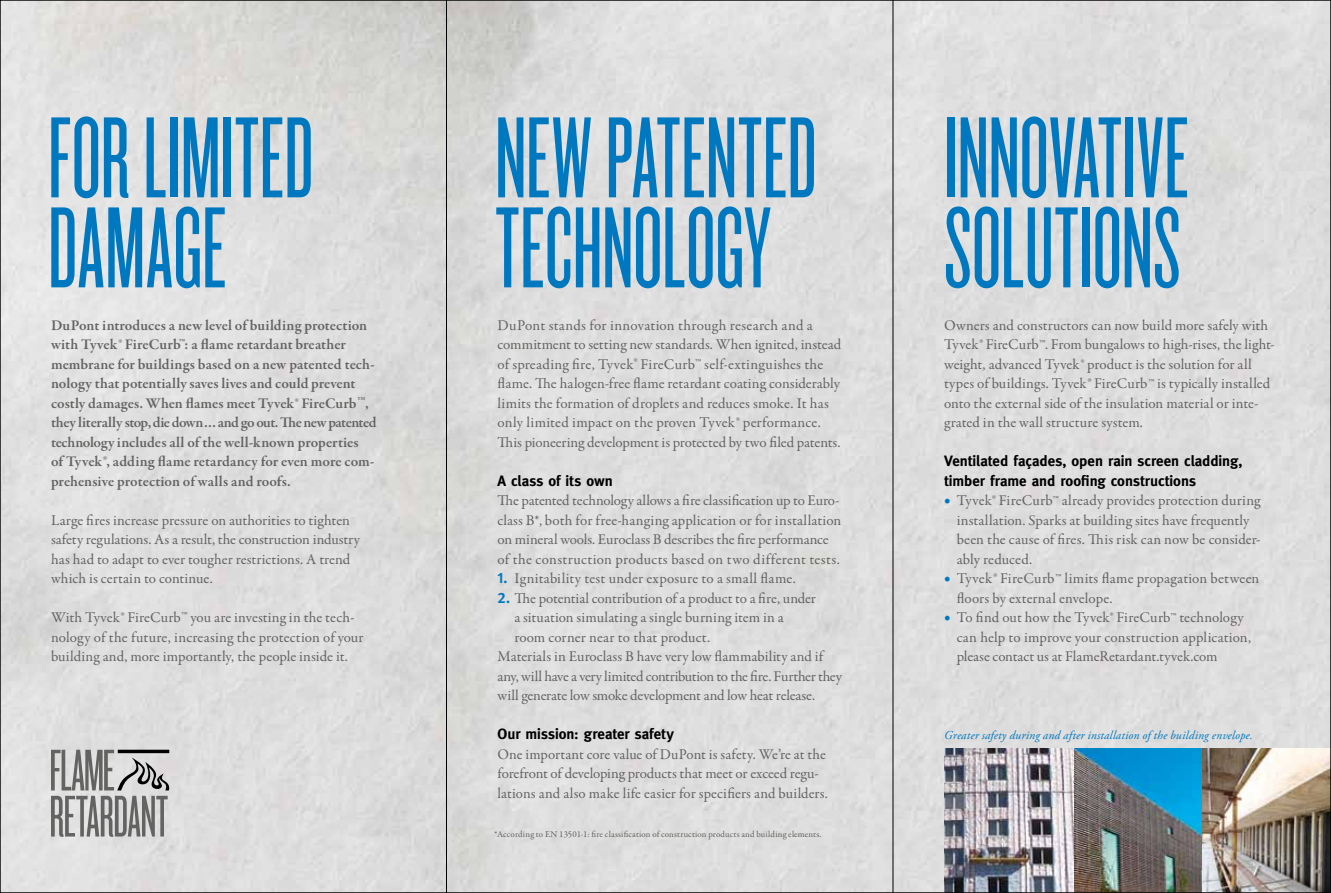
<style>
.page{position:relative;width:1331px;height:893px;background:#fff}
.page>*{position:absolute;margin:0;border:0;box-sizing:border-box;transform-origin:0 0}
.t1{font:120px/90px "Knockout HTF26 Junior Flyweight";color:#0078bf}
.t2{font:15px/19.5px "Garamond Premr Pro";color:#636362}
.t3{font:600 15px/19.5px "Garamond Premr Pro";color:#636362}
.t4{font:700 15px/19.5px "Meta";color:#000}
.t5{font:15px "Garamond Premr Pro";letter-spacing:-.025em;color:#636362}
.t6{font:15px "Garamond Premr Pro";letter-spacing:-.02em;color:#636362}
.t7{font:italic 12px "Adobe Garamond Pro";letter-spacing:.015em;color:#0078bf}
.t8{font:9px "Garamond Premr Pro";letter-spacing:.015em;color:#5f615c}
.s1{color:#0078bf}
.s2{font-family:"Meta Bold Caps Expert";color:#0078bf}
.s3{font-family:"Meta";font-weight:700;color:#0078bf}
.s4{font-family:"Adobe Garamond Pro";font-weight:400}
</style>
<div class="page">
<img style="left:2px;top:2px;width:1327px;height:889px">
<img style="left:944px;top:748px;width:385px;height:143px">
<svg style="left:51px;top:796px;width:117px;height:41px;background:#a1a1a0"></svg>
<svg style="left:51px;top:750px;width:121px;height:40px;background:#aaa"></svg>
<hr style="left:118px;top:750px;width:51px;height:3px;background:#000">
<hr style="left:446px;top:0;width:1px;height:893px;background:#000">
<hr style="left:893px;top:0;width:1px;height:893px;background:#000">
<h1 class="t1" style="left:48px;top:116px;width:267px">FOR LIMITED<br>DAMAGE</h1>
<h1 class="t1" style="left:944px;top:116px;width:246px">INNOVATIVE<br>SOLUTIONS</h1>
<p class="t2" style="left:944px;top:316px;width:332px">Owners and constructors can now build more safely with Tyvek® FireCurb™. From bungalows to high-rises, the light&shy;weight, advanced Tyvek® product is the solution for all types of buildings. Tyvek® FireCurb™ is typically installed onto the external side of the insulation material or inte&shy;grated in the wall structure system.</p>
<p class="t4" style="left:944px;top:451px;width:300px">Ventilated façades, open rain screen cladding, timber frame and roofing constructions</p>
<p class="t2" style="left:957px;top:491px;width:305px;text-indent:-13px"><span class="s1">•</span> Tyvek® FireCurb™ already provides protection during installation. Sparks at building sites have frequently been the cause of fires. This risk can now be consider&shy;ably reduced.</p>
<p class="t2" style="left:957px;top:569px;width:304px;text-indent:-13px"><span class="s1">•</span> Tyvek® FireCurb™ limits flame propagation between floors by external envelope.</p>
<p class="t2" style="left:957px;top:608px;width:296px;text-indent:-13px"><span class="s1">•</span> To find out how the Tyvek® FireCurb™ technology can help to improve your construction application, please contact us at FlameRetardant.tyvek.com</p>
<h1 class="t1" style="left:495px;top:116px;width:323px">NEW PATENTED<br>TECHNOLOGY</h1>
<p class="t2" style="left:497px;top:316px;width:345px">DuPont stands for innovation through research and a commitment to setting new standards. When ignited, instead of spreading fire, Tyvek® FireCurb™ self-extinguishes the flame. The halogen-free flame retardant coating considerably limits the formation of droplets and reduces smoke. It has only limited impact on the proven Tyvek® performance.<br>This pioneering development is protected by two filed patents.</p>
<p class="t4" style="left:497px;top:471px;width:117px">A class of its own</p>
<p class="t2" style="left:497px;top:491px;width:345px">The patented technology allows a fire classification up to Euro&shy;class B*, both for free-hanging application or for installation on mineral wools. Euroclass B describes the fire performance of the construction products based on two different tests.</p>
<p class="t2" style="left:497px;top:569px;width:300px"><span class="s2">1</span><span class="s3">.</span> Ignitability test under exposure to a small flame.</p>
<p class="t2" style="left:497px;top:589px;width:320px"><span class="s2">2</span><span class="s3">.</span> The potential contribution of a product to a fire, under</p>
<p class="t2" style="left:514px;top:608px;width:271px">a situation simulating a single burning item in a</p>
<p class="t2" style="left:514px;top:628px;width:197px">room corner near to that product.</p>
<p class="t2" style="left:497px;top:647px;width:327px">Materials in Euroclass B have very low flammability and if</p>
<p class="t5" style="left:497px;top:667px;width:346px">any, will have a very limited contribution to the fire. Further they</p>
<p class="t6" style="left:497px;top:687px;width:319px">will generate low smoke development and low heat release.</p>
<p class="t4" style="left:497px;top:724px;width:178px">Our mission: greater safety</p>
<p class="t2" style="left:497px;top:745px;width:332px">One important core value of DuPont is safety. We’re at the forefront of developing products that meet or exceed regu&shy;lations and also make life easier for specifiers and builders.</p>
<p class="t8" style="left:495px;top:828px;width:328px">*According to EN 13501-1: fire classification of construction products and building elements.</p>
<p class="t3" style="left:51px;top:316px;width:327px">DuPont introduces a new level of building protection with Tyvek® FireCurb™: a flame retardant breather membrane for buildings based on a new patented tech&shy;nology that potentially saves lives and could prevent costly damages. When flames meet Tyvek® FireCurb<span class="s4">™</span>, they literally stop, die down… and go out. The new patented technology includes all of the well-known properties<br>of Tyvek®, adding flame retardancy for even more com&shy;prehensive protection of walls and roofs.</p>
<p class="t2" style="left:51px;top:511px;width:311px">Large fires increase pressure on authorities to tighten safety regulations. As a result, the construction industry has had to adapt to ever tougher restrictions. A trend which is certain to continue.</p>
<p class="t2" style="left:51px;top:608px;width:314px">With Tyvek® FireCurb™ you are investing in the tech&shy;nology of the future, increasing the protection of your building and, more importantly, the people inside it.</p>
<p class="t7" style="left:944px;top:727px;width:310px">Greater safety during and after installation of the building envelope.</p>
</div>
